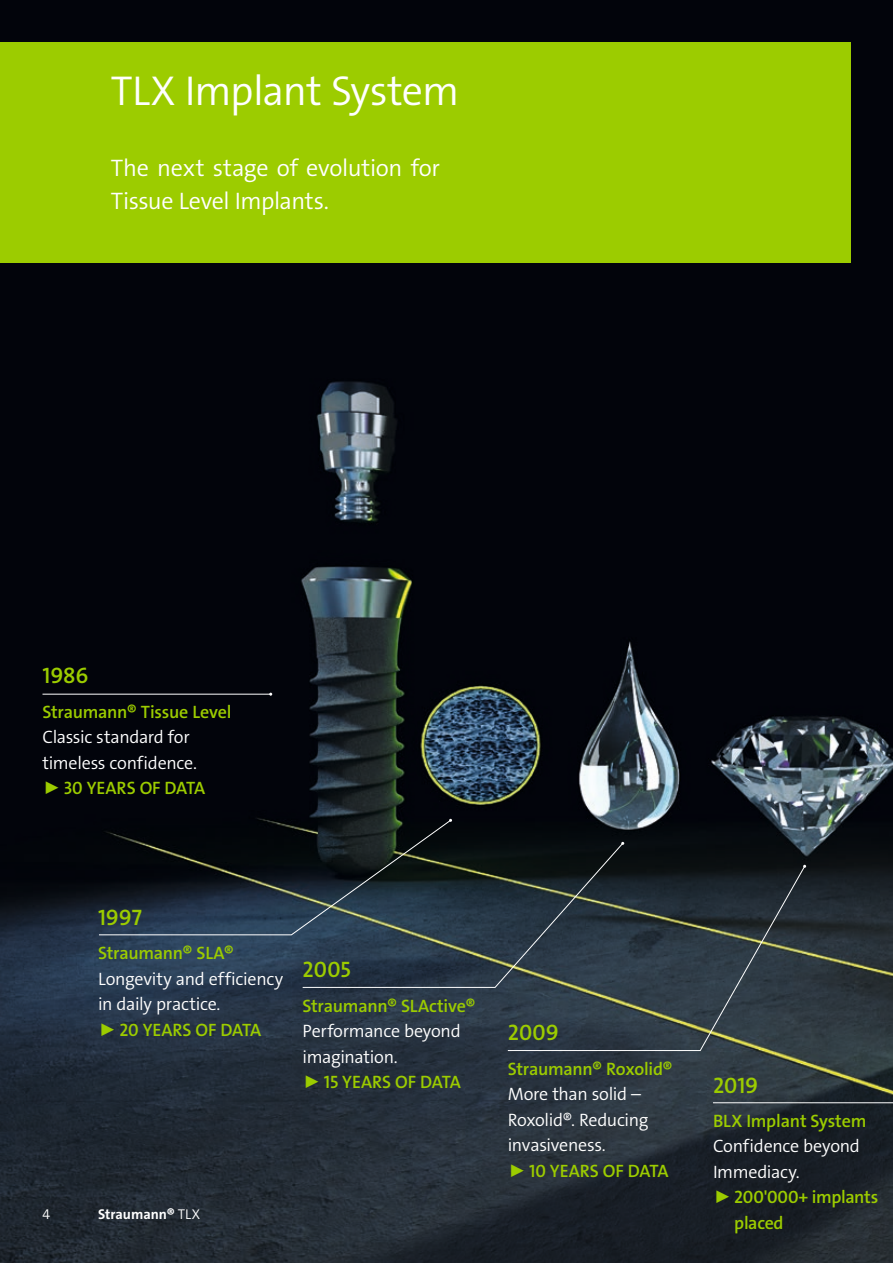
<style>
.page{position:relative;width:893px;height:1263px;background:#fff}
.page>*{position:absolute;margin:0;border:0;box-sizing:border-box;transform-origin:0 0}
.t1{font:42px "The Sans LP4 Se Lig";letter-spacing:-.025em;color:#fff}
.Lead{font:24px/33px "The Sans LP4 Se Lig";letter-spacing:-.015em;color:#fff}
.Benefit_Title{font:22.5px "The Sans LP6 Se Bld";letter-spacing:-.005em;color:#9ccc00}
.Benefit_Description{font:18px/25.5px "The Sans LP4 Se Lig";letter-spacing:-.015em;color:#fff}
.Benefit_Description-2{font:18px/25.5px "The Sans LP6 Se Bld";letter-spacing:-.015em;color:#9ccc00}
.Pagina_Left{font:14.25px "The Sans LP7 Bld";letter-spacing:-.005em;color:#fff}
.Pagina_Left-2{font:14.25px "The Sans LP4 Se Lig";color:#fff}
.s1{font-family:"The Sans LP6 Se Bld";color:#9ccc00}
.s2{font-family:"The Sans LP4 Se Lig"}
</style>
<div class="page">
<img style="left:0;top:0;width:893px;height:1263px">
<div style="left:0;top:43px;width:850px;height:220px;background:#9ccc00"></div>
<hr style="left:43px;top:694px;width:228px;height:1px;background:#fff">
<svg style="left:98px;top:819px;width:354px;height:116px"></svg>
<svg style="left:302px;top:842px;width:322px;height:146px"></svg>
<svg style="left:507px;top:865px;width:299px;height:186px"></svg>
<svg style="left:712px;top:1081px;width:181px;height:22px"></svg>
<p class="t1" style="left:111px;top:64px;width:350px">TLX Implant System</p>
<p class="Lead" style="left:111px;top:151px;width:331px">The next stage of evolution for<br>Tissue Level Implants.</p>
<p class="Benefit_Title" style="left:43px;top:661px;width:47px">1986</p>
<p class="Benefit_Description" style="left:43px;top:699px;width:190px"><span class="s1">Straumann® Tissue Level<br></span>Classic standard for timeless confidence.</p>
<p class="Benefit_Description-2" style="left:43px;top:775px;width:164px">⊲ 30 YEARS OF DATA</p>
<p class="Benefit_Title" style="left:98px;top:903px;width:45px">1997</p>
<p class="Benefit_Description" style="left:98px;top:941px;width:187px"><span class="s1">Straumann® SLA®<br></span>Longevity and efficiency in daily practice.</p>
<p class="Benefit_Description-2" style="left:98px;top:1017px;width:165px">⊲ 20 YEARS OF DATA</p>
<p class="Benefit_Title" style="left:303px;top:955px;width:50px">2005</p>
<p class="Benefit_Description" style="left:303px;top:993px;width:174px"><span class="s1">Straumann® SLActive®<br></span>Performance beyond imagination.</p>
<p class="Benefit_Description-2" style="left:303px;top:1069px;width:160px">⊲ 15 YEARS OF DATA</p>
<p class="Pagina_Left-2" style="left:43px;top:1205px;width:9px">4</p>
<p class="Pagina_Left" style="left:98px;top:1205px;width:104px">Straumann® <span class="s2">TLX</span></p>
<p class="Benefit_Title" style="left:508px;top:1018px;width:52px">2009</p>
<p class="Benefit_Description-2" style="left:508px;top:1056px;width:166px">Straumann® Roxolid®</p>
<p class="Benefit_Description" style="left:508px;top:1081px;width:142px">More than solid –<br>Roxolid®. Reducing invasiveness.</p>
<p class="Benefit_Description-2" style="left:508px;top:1158px;width:162px">⊲ 10 YEARS OF DATA</p>
<p class="Benefit_Title" style="left:713px;top:1070px;width:47px">2019</p>
<p class="Benefit_Description-2" style="left:713px;top:1108px;width:155px">BLX Implant System</p>
<p class="Benefit_Description" style="left:713px;top:1134px;width:148px">Confidence beyond<br>Immediacy.</p>
<p class="Benefit_Description-2" style="left:734px;top:1185px;width:146px;text-indent:-21px">⊲ 200'000+ implants placed</p>
</div>
